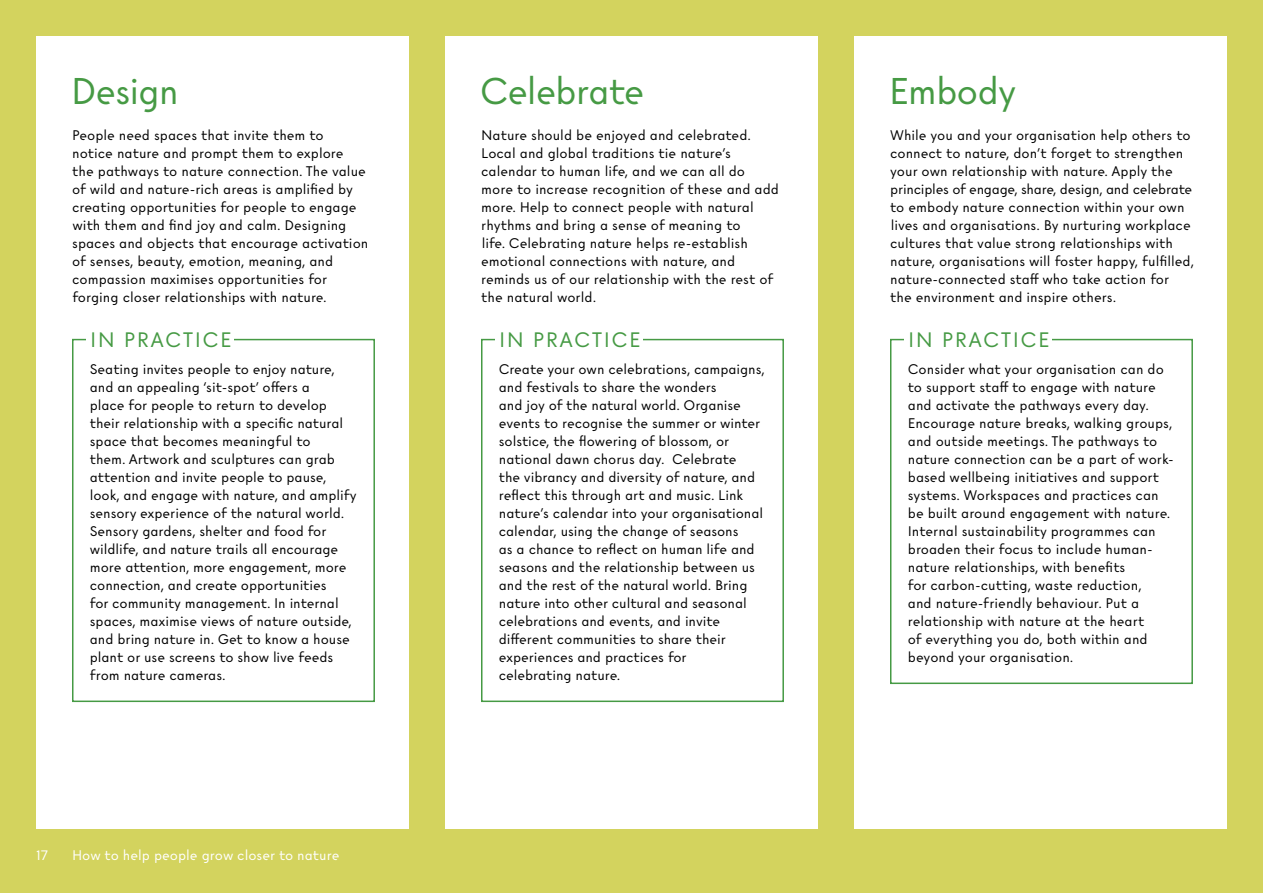
<style>
.page{position:relative;width:1263px;height:893px;background:#d3d35e}
.page>*{position:absolute;margin:0;border:0;box-sizing:border-box;transform-origin:0 0}
.H2__Box_Heading__24{font:36px "Certeau";letter-spacing:-.03em;color:#469a44}
.H4__Box_Subheading{font:20.25px "Certeau";letter-spacing:.07em;color:#469a44}
.Paragraph{font:13.5px/18px "Certeau";letter-spacing:-.005em;color:#000}
.Paragraph-2{font:13.5px "Certeau";color:#fff}
</style>
<div class="page">
<div style="left:36px;top:36px;width:373px;height:792px;background:#fff"></div>
<div style="left:854px;top:36px;width:373px;height:792px;background:#fff"></div>
<div style="left:445px;top:36px;width:373px;height:792px;background:#fff"></div>
<div style="left:72px;top:339px;width:303px;height:363px;border:2px solid #469a44"></div>
<div style="left:86px;top:328px;width:147px;height:22px;background:#fff"></div>
<div style="left:890px;top:339px;width:303px;height:345px;border:2px solid #469a44"></div>
<div style="left:904px;top:328px;width:147px;height:22px;background:#fff"></div>
<div style="left:481px;top:339px;width:303px;height:363px;border:2px solid #469a44"></div>
<div style="left:495px;top:328px;width:147px;height:22px;background:#fff"></div>
<p class="H2__Box_Heading__24" style="left:71px;top:69px;width:110px">Design</p>
<p class="Paragraph" style="left:72px;top:126px;width:298px">People need spaces that invite them to<br>notice nature and prompt them to explore the pathways to nature connection. The value of wild and nature-rich areas is amplified by creating opportunities for people to engage with them and find joy and calm. Designing spaces and objects that encourage activation of senses, beauty, emotion, meaning, and compassion maximises opportunities for forging closer relationships with nature.</p>
<p class="H4__Box_Subheading" style="left:90px;top:327px;width:143px">IN PRACTICE</p>
<p class="Paragraph" style="left:90px;top:360px;width:268px">Seating invites people to enjoy nature, and an appealing ‘sit-spot’ offers a<br>place for people to return to develop their relationship with a specific natural space that becomes meaningful to<br>them. Artwork and sculptures can grab attention and invite people to pause, look, and engage with nature, and amplify sensory experience of the natural world.<br>Sensory gardens, shelter and food for wildlife, and nature trails all encourage more attention, more engagement, more connection, and create opportunities<br>for community management. In internal spaces, maximise views of nature outside, and bring nature in. Get to know a house plant or use screens to show live feeds from nature cameras.</p>
<p class="Paragraph-2" style="left:36px;top:847px;width:13px">17</p>
<p class="Paragraph-2" style="left:72px;top:847px;width:269px">How to help people grow closer to nature</p>
<p class="H2__Box_Heading__24" style="left:480px;top:69px;width:166px">Celebrate</p>
<p class="Paragraph" style="left:481px;top:126px;width:299px">Nature should be enjoyed and celebrated.<br>Local and global traditions tie nature’s calendar to human life, and we can all do more to increase recognition of these and add more. Help to connect people with natural rhythms and bring a sense of meaning to<br>life. Celebrating nature helps re-establish emotional connections with nature, and reminds us of our relationship with the rest of the natural world.</p>
<p class="H4__Box_Subheading" style="left:499px;top:327px;width:143px">IN PRACTICE</p>
<p class="Paragraph" style="left:499px;top:360px;width:268px">Create your own celebrations, campaigns, and festivals to share the wonders<br>and joy of the natural world. Organise events to recognise the summer or winter solstice, the flowering of blossom, or national dawn chorus day. Celebrate<br>the vibrancy and diversity of nature, and reflect this through art and music. Link nature’s calendar into your organisational calendar, using the change of seasons<br>as a chance to reflect on human life and seasons and the relationship between us and the rest of the natural world. Bring nature into other cultural and seasonal celebrations and events, and invite different communities to share their experiences and practices for<br>celebrating nature.</p>
<p class="H2__Box_Heading__24" style="left:889px;top:69px;width:129px">Embody</p>
<p class="Paragraph" style="left:890px;top:126px;width:306px">While you and your organisation help others to connect to nature, don’t forget to strengthen your own relationship with nature. Apply the principles of engage, share, design, and celebrate to embody nature connection within your own lives and organisations. By nurturing workplace cultures that value strong relationships with nature, organisations will foster happy, fulfilled, nature-connected staff who take action for<br>the environment and inspire others.</p>
<p class="H4__Box_Subheading" style="left:908px;top:327px;width:143px">IN PRACTICE</p>
<p class="Paragraph" style="left:908px;top:360px;width:268px">Consider what your organisation can do to support staff to engage with nature and activate the pathways every day.<br>Encourage nature breaks, walking groups, and outside meetings. The pathways to nature connection can be a part of work&shy;based wellbeing initiatives and support systems. Workspaces and practices can be built around engagement with nature.<br>Internal sustainability programmes can broaden their focus to include human&shy;nature relationships, with benefits<br>for carbon-cutting, waste reduction,<br>and nature-friendly behaviour. Put a relationship with nature at the heart<br>of everything you do, both within and beyond your organisation.</p>
</div>
